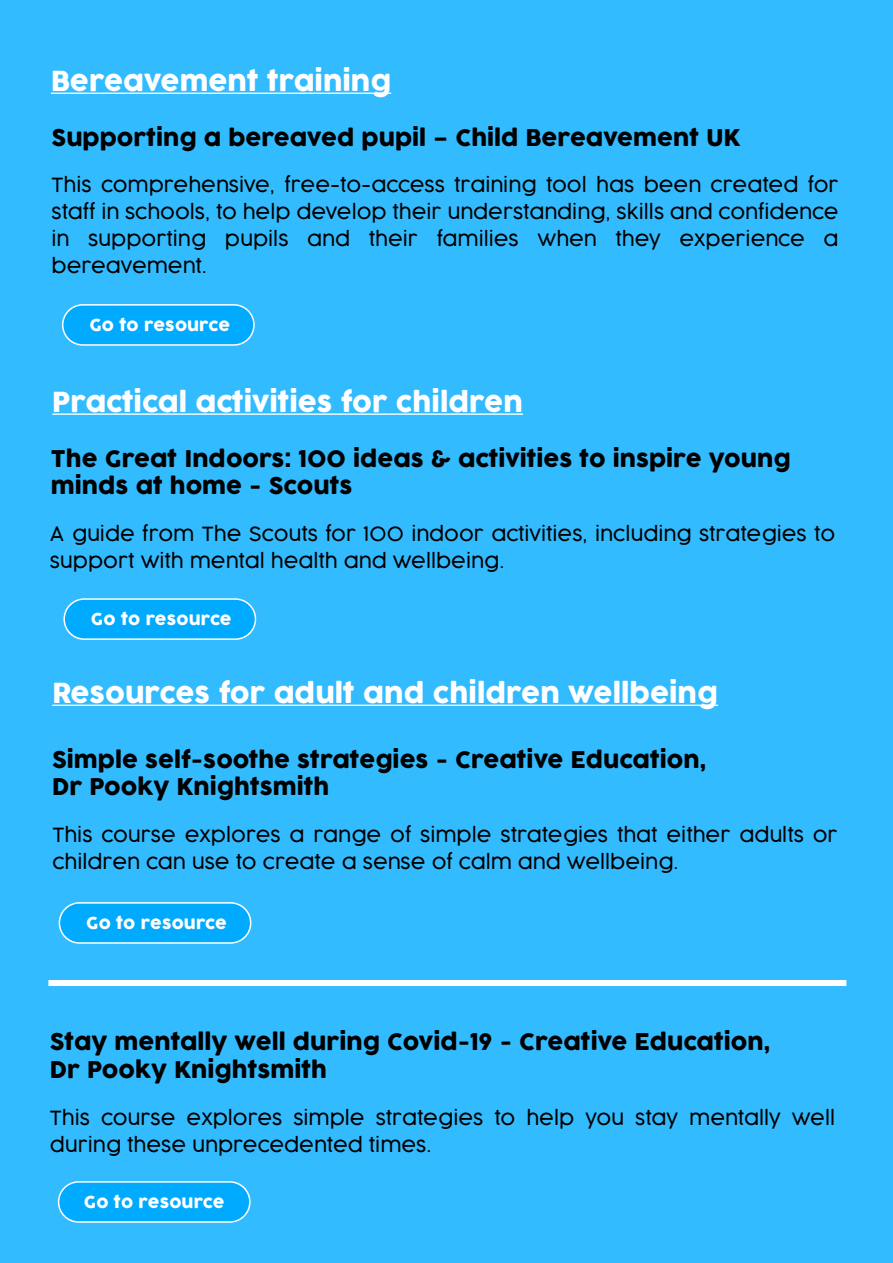
<style>
.page{position:relative;width:893px;height:1263px;background:#fff}
.page>*{position:absolute;margin:0;border:0;box-sizing:border-box;transform-origin:0 0}
.t1{font:27px "Cocogoose";color:#fff}
.t2{font:22.5px/27px "Cocogoose";color:#000}
.t3{font:300 19.5px/27px "Cocogoose";color:#000}
.t4{font:16.5px "Cocogoose";letter-spacing:.01em;color:#fff}
</style>
<div class="page">
<div style="left:1px;top:0;width:892px;height:1263px;background:#3bf"></div>
<svg style="left:62px;top:304px;width:193px;height:42px;background:#17b2ff"></svg>
<svg style="left:63px;top:598px;width:193px;height:42px;background:#17b2ff"></svg>
<svg style="left:59px;top:902px;width:192px;height:42px;background:#16b2ff"></svg>
<svg style="left:58px;top:1181px;width:193px;height:42px;background:#17b2ff"></svg>
<hr style="left:52px;top:413px;width:471px;height:2px;background:#fff">
<hr style="left:51px;top:93px;width:340px;height:1px;background:#fff">
<hr style="left:52px;top:705px;width:666px;height:1px;background:#fff">
<div style="left:48px;top:980px;width:798px;height:6px;background:#fff"></div>
<h1 class="t1" style="left:51px;top:63px;width:342px">Bereavement training</h1>
<p class="t2" style="left:52px;top:125px;width:691px">Supporting a bereaved pupil – Child Bereavement UK</p>
<p class="t3" style="left:52px;top:171px;width:788px;text-align:justify">This comprehensive, free-to-access training tool has been created for staff in schools, to help develop their understanding, skills and confidence in supporting pupils and their families when they experience a bereavement.</p>
<p class="t4" style="left:89px;top:313px;width:142px">Go to resource</p>
<h1 class="t1" style="left:52px;top:383px;width:472px">Practical activities for children</h1>
<p class="t2" style="left:51px;top:446px;width:741px">The Great Indoors: 100 ideas &amp; activities to inspire young minds at home - Scouts</p>
<p class="t3" style="left:50px;top:520px;width:787px">A guide from The Scouts for 100 indoor activities, including strategies to support with mental health and wellbeing.</p>
<p class="t4" style="left:91px;top:608px;width:142px">Go to resource</p>
<h1 class="t1" style="left:52px;top:675px;width:667px">Resources for adult and children wellbeing</h1>
<p class="t2" style="left:52px;top:747px;width:656px">Simple self-soothe strategies - Creative Education,<br>Dr Pooky Knightsmith</p>
<p class="t3" style="left:52px;top:821px;width:787px">This course explores a range of simple strategies that either adults or children can use to create a sense of calm and wellbeing.</p>
<p class="t4" style="left:86px;top:911px;width:142px">Go to resource</p>
<p class="t2" style="left:50px;top:1028px;width:722px;line-height:28.5px">Stay mentally well during Covid-19 - Creative Education,<br>Dr Pooky Knightsmith</p>
<p class="t3" style="left:50px;top:1104px;width:787px">This course explores simple strategies to help you stay mentally well during these unprecedented times.</p>
<p class="t4" style="left:84px;top:1190px;width:142px">Go to resource</p>
</div>
